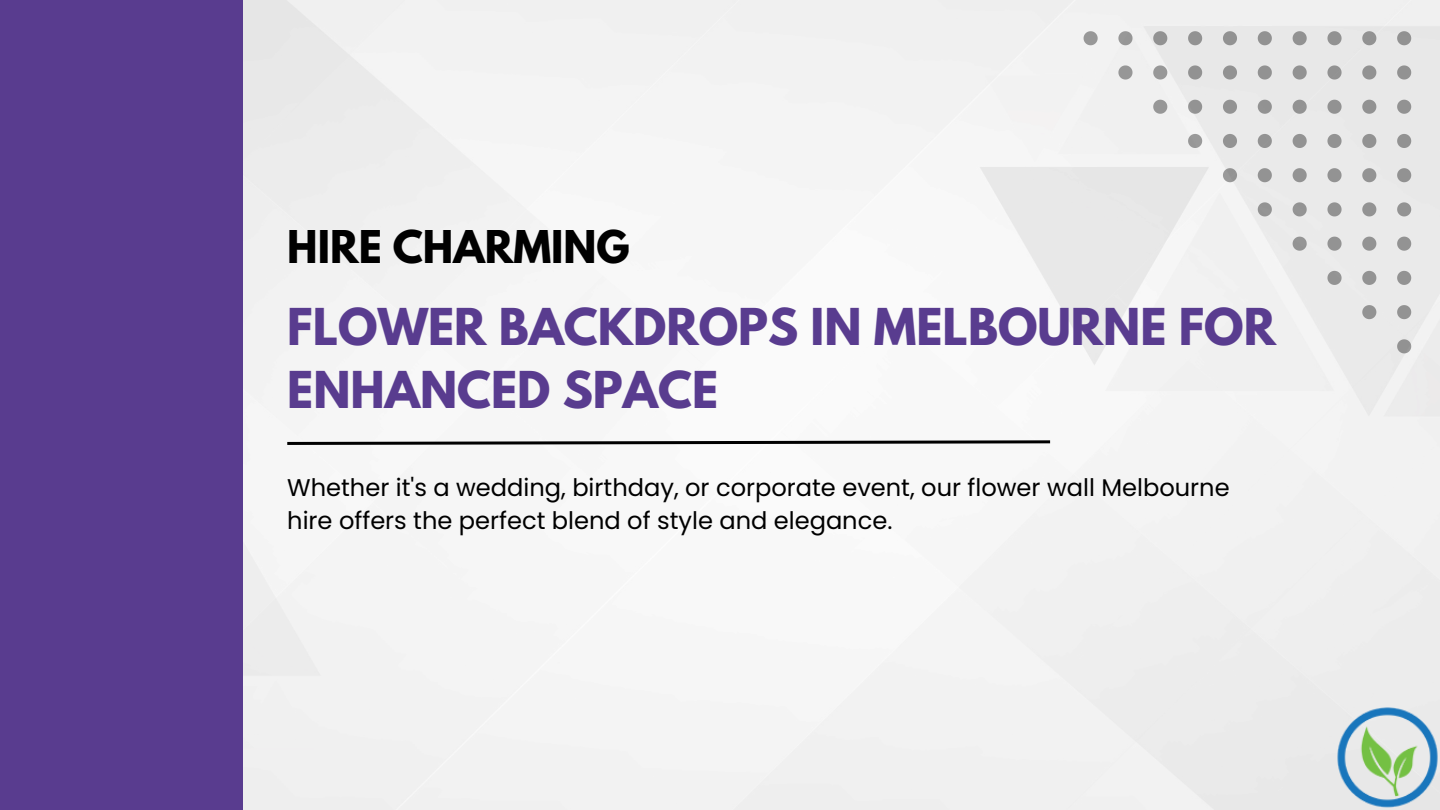
<style>
.page{position:relative;width:1440px;height:810px;background:#fff}
.page>*{position:absolute;margin:0;border:0;box-sizing:border-box;transform-origin:0 0}
.t1{font:700 45px/63px "League Spartan";color:#593c8f}
.t2{font:700 40px "League Spartan";color:#000}
.t3{font:24.1px/32.9px "Poppins";color:#000}
</style>
<div class="page">
<div style="left:0;top:0;width:243px;height:810px;background:#593c8f"></div>
<svg style="left:284px;top:439px;width:769px;height:7px"></svg>
<svg style="left:1397px;top:339px;width:14px;height:14px"></svg>
<svg style="left:1397px;top:305px;width:14px;height:14px"></svg>
<svg style="left:1362px;top:305px;width:14px;height:14px"></svg>
<svg style="left:1397px;top:271px;width:14px;height:14px"></svg>
<svg style="left:1362px;top:271px;width:14px;height:14px"></svg>
<svg style="left:1327px;top:271px;width:15px;height:14px"></svg>
<svg style="left:1397px;top:237px;width:14px;height:14px"></svg>
<svg style="left:1362px;top:237px;width:14px;height:14px"></svg>
<svg style="left:1327px;top:237px;width:15px;height:14px"></svg>
<svg style="left:1293px;top:237px;width:14px;height:14px"></svg>
<svg style="left:1397px;top:202px;width:14px;height:14px"></svg>
<svg style="left:1362px;top:202px;width:14px;height:14px"></svg>
<svg style="left:1327px;top:202px;width:15px;height:14px"></svg>
<svg style="left:1293px;top:202px;width:14px;height:14px"></svg>
<svg style="left:1258px;top:202px;width:14px;height:14px"></svg>
<svg style="left:1397px;top:168px;width:14px;height:14px"></svg>
<svg style="left:1362px;top:168px;width:14px;height:14px"></svg>
<svg style="left:1327px;top:168px;width:15px;height:14px"></svg>
<svg style="left:1293px;top:168px;width:14px;height:14px"></svg>
<svg style="left:1258px;top:168px;width:14px;height:14px"></svg>
<svg style="left:1223px;top:168px;width:14px;height:14px"></svg>
<svg style="left:1397px;top:134px;width:14px;height:14px"></svg>
<svg style="left:1362px;top:134px;width:14px;height:14px"></svg>
<svg style="left:1327px;top:134px;width:15px;height:14px"></svg>
<svg style="left:1293px;top:134px;width:14px;height:14px"></svg>
<svg style="left:1258px;top:134px;width:14px;height:14px"></svg>
<svg style="left:1223px;top:134px;width:14px;height:14px"></svg>
<svg style="left:1188px;top:134px;width:14px;height:14px"></svg>
<svg style="left:1397px;top:100px;width:14px;height:14px"></svg>
<svg style="left:1362px;top:100px;width:14px;height:14px"></svg>
<svg style="left:1327px;top:100px;width:15px;height:14px"></svg>
<svg style="left:1293px;top:100px;width:14px;height:14px"></svg>
<svg style="left:1258px;top:100px;width:14px;height:14px"></svg>
<svg style="left:1223px;top:100px;width:14px;height:14px"></svg>
<svg style="left:1188px;top:100px;width:14px;height:14px"></svg>
<svg style="left:1153px;top:100px;width:14px;height:14px"></svg>
<svg style="left:1397px;top:65px;width:14px;height:15px"></svg>
<svg style="left:1362px;top:65px;width:14px;height:15px"></svg>
<svg style="left:1327px;top:65px;width:15px;height:15px"></svg>
<svg style="left:1293px;top:65px;width:14px;height:15px"></svg>
<svg style="left:1258px;top:65px;width:14px;height:15px"></svg>
<svg style="left:1223px;top:65px;width:14px;height:15px"></svg>
<svg style="left:1188px;top:65px;width:14px;height:15px"></svg>
<svg style="left:1153px;top:65px;width:14px;height:15px"></svg>
<svg style="left:1118px;top:65px;width:15px;height:15px"></svg>
<svg style="left:1397px;top:31px;width:14px;height:14px"></svg>
<svg style="left:1362px;top:31px;width:14px;height:14px"></svg>
<svg style="left:1327px;top:31px;width:15px;height:14px"></svg>
<svg style="left:1293px;top:31px;width:14px;height:14px"></svg>
<svg style="left:1258px;top:31px;width:14px;height:14px"></svg>
<svg style="left:1223px;top:31px;width:14px;height:14px"></svg>
<svg style="left:1188px;top:31px;width:14px;height:14px"></svg>
<svg style="left:1153px;top:31px;width:14px;height:14px"></svg>
<svg style="left:1118px;top:31px;width:15px;height:14px"></svg>
<svg style="left:1084px;top:31px;width:14px;height:14px"></svg>
<img style="left:1334px;top:704px;width:106px;height:106px">
<h2 class="t2" style="left:287px;top:227px;width:344px">HIRE CHARMING</h2>
<p class="t1" style="left:287px;top:301px;width:990px">FLOWER BACKDROPS IN MELBOURNE FOR<br>ENHANCED SPACE</p>
<h1 class="t3" style="left:287px;top:471px;width:944px">Whether it's a wedding, birthday, or corporate event, our flower wall Melbourne hire offers the perfect blend of style and elegance.</h1>
</div>
